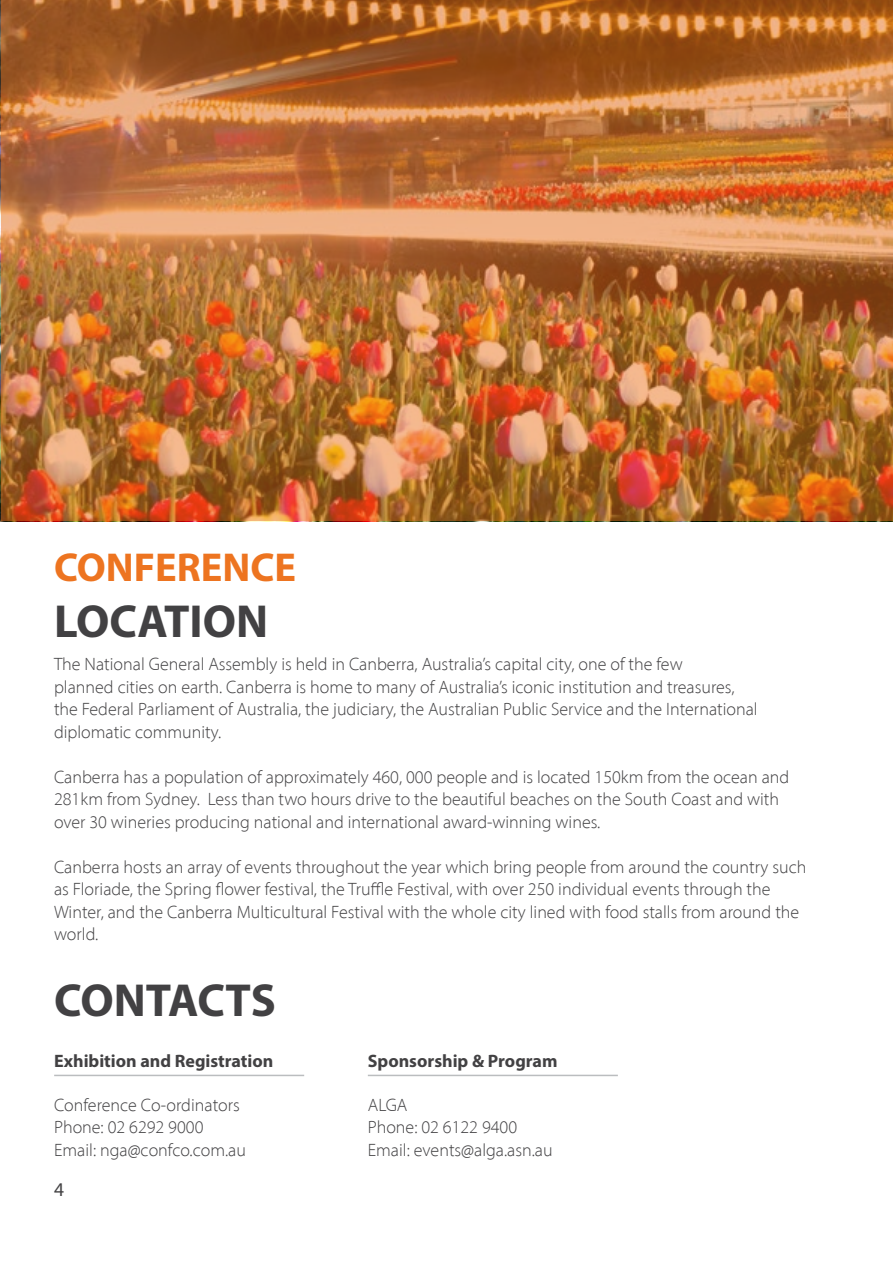
<style>
.page{position:relative;width:893px;height:1263px;background:#fff}
.page>*{position:absolute;margin:0;border:0;box-sizing:border-box;transform-origin:0 0}
.t1{font:700 46.5px "Myriad Pro";color:#424143}
.t2{font:700 40.5px "Myriad Pro";color:#ed7420}
.t3{font:19.5px "Myriad Pro";color:#424143}
.t4{font:300 18px/22.5px "Myriad Pro";color:#424143}
.t5{font:700 18px "Myriad Pro";color:#424143}
</style>
<div class="page">
<hr style="left:54px;top:1075px;width:250px;height:1px;background:#bbbdbf">
<hr style="left:368px;top:1075px;width:250px;height:1px;background:#bbbdbf">
<img style="left:1px;top:0;width:891px;height:521px">
<h2 class="t2" style="left:54px;top:541px;width:244px">CONFERENCE</h2>
<h1 class="t1" style="left:54px;top:591px;width:216px">LOCATION</h1>
<p class="t4" style="left:54px;top:652px;width:705px">The National General Assembly is held in Canberra, Australia’s capital city, one of the few<br>planned cities on earth. Canberra is home to many of Australia’s iconic institution and treasures, the Federal Parliament of Australia, the judiciary, the Australian Public Service and the International diplomatic community.</p>
<p class="t4" style="left:54px;top:765px;width:737px">Canberra has a population of approximately 460, 000 people and is located 150km from the ocean and<br>281km from Sydney. Less than two hours drive to the beautiful beaches on the South Coast and with over 30 wineries producing national and international award-winning wines.</p>
<p class="t4" style="left:54px;top:855px;width:754px">Canberra hosts an array of events throughout the year which bring people from around the country such as Floriade, the Spring flower festival, the Truffle Festival, with over 250 individual events through the Winter, and the Canberra Multicultural Festival with the whole city lined with food stalls from around the world.</p>
<h1 class="t1" style="left:54px;top:970px;width:223px">CONTACTS</h1>
<p class="t5" style="left:54px;top:1049px;width:221px">Exhibition and Registration</p>
<p class="t4" style="left:54px;top:1093px;width:193px">Conference Co-ordinators<br>Phone: 02 6292 9000<br>Email: nga@confco.com.au</p>
<p class="t3" style="left:54px;top:1177px;width:12px">4</p>
<p class="t5" style="left:368px;top:1049px;width:191px">Sponsorship &amp; Program</p>
<p class="t4" style="left:368px;top:1093px;width:186px">ALGA<br>Phone: 02 6122 9400<br>Email: events@alga.asn.au</p>
</div>
